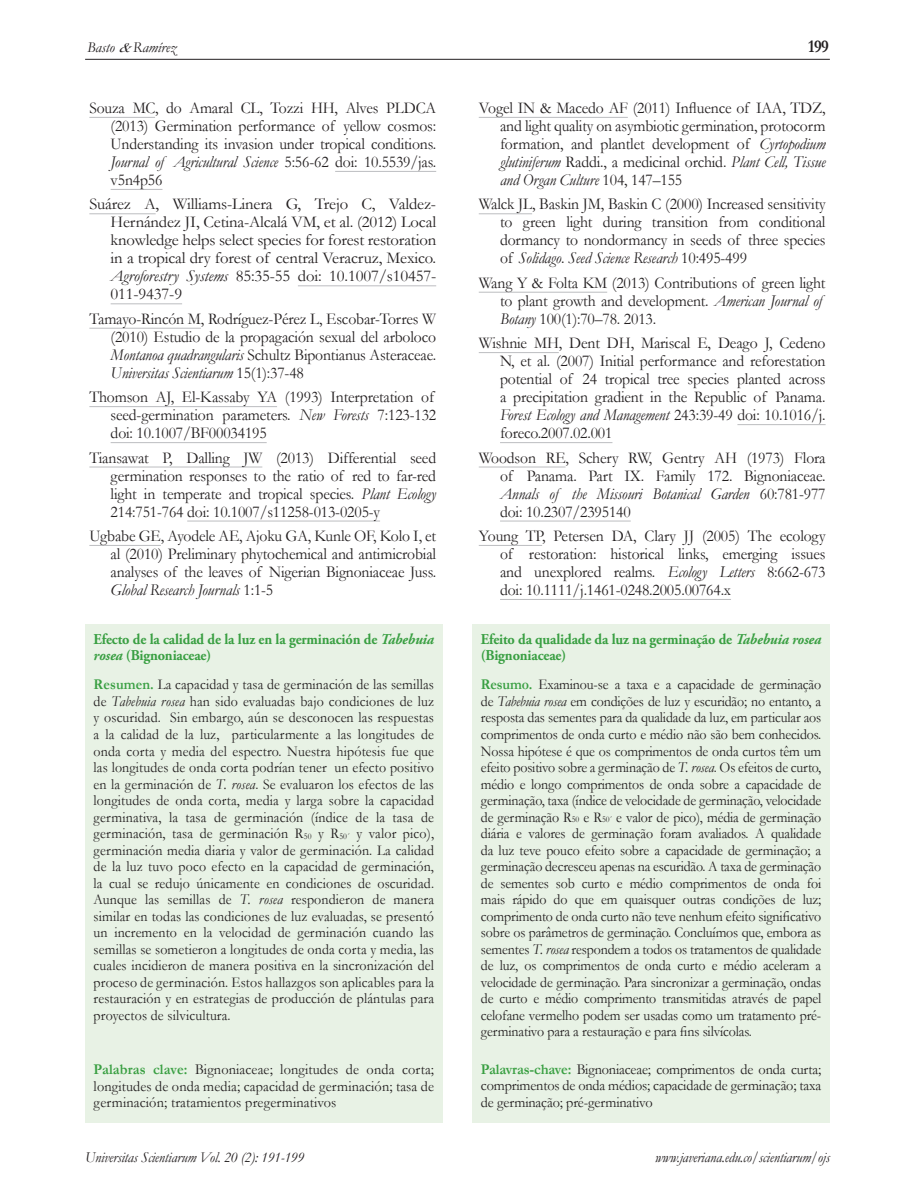
<style>
.page{position:relative;width:915px;height:1191px;background:#fff}
.page>*{position:absolute;margin:0;border:0;box-sizing:border-box;transform-origin:0 0}
.t1{font:700 18px "Garamond";color:#231f20;scale:.9 1}
.TEXTOreferencias{font:16.5px/18px "Garamond";letter-spacing:-.01em;color:#231f20;text-align:justify;scale:.95 1}
.TEXTOreferencias-2{font:16.5px/18px "Garamond";letter-spacing:-.01em;color:#231f20;text-align:justify}
.TEXTOcorrido{font:15px/16.5px "Garamond";letter-spacing:.01em;color:#231f20;text-align:justify;scale:.93 1}
.TEXTOcorrido-2{font:15px/16.5px "Garamond";letter-spacing:.01em;color:#231f20;text-align:justify;scale:.95 1}
.TEXTOcorrido-3{font:700 15px/16.5px "Adobe Garamond Pro";letter-spacing:-.01em;color:#399f42;scale:.95 1}
.t2{font:italic 15px "Garamond";letter-spacing:-.01em;color:#231f20;scale:.95 1}
.t3{font:italic 15px "Garamond";letter-spacing:-.01em;color:#231f20}
.s1{font-style:inherit}
.s2{font-style:italic}
.s3{font-weight:700;color:#399f42}
.s4{font-size:8.7px}
</style>
<div class="page">
<hr style="left:85px;top:59px;width:744px;height:1px;background:#231f20">
<hr style="left:89px;top:117px;width:66px;height:1px;background:#bcbdc0">
<hr style="left:335px;top:171px;width:101px;height:1px;background:#bcbdc0">
<hr style="left:111px;top:189px;width:51px;height:1px;background:#bcbdc0">
<hr style="left:89px;top:213px;width:67px;height:1px;background:#bcbdc0">
<hr style="left:298px;top:285px;width:138px;height:1px;background:#bcbdc0">
<hr style="left:111px;top:303px;width:71px;height:1px;background:#bcbdc0">
<hr style="left:89px;top:328px;width:112px;height:1px;background:#bcbdc0">
<hr style="left:89px;top:406px;width:188px;height:1px;background:#bcbdc0">
<hr style="left:111px;top:442px;width:155px;height:1px;background:#bcbdc0">
<hr style="left:89px;top:467px;width:173px;height:1px;background:#bcbdc0">
<hr style="left:187px;top:521px;width:193px;height:1px;background:#bcbdc0">
<hr style="left:89px;top:545px;width:72px;height:1px;background:#bcbdc0">
<hr style="left:478px;top:117px;width:149px;height:1px;background:#bcbdc0">
<hr style="left:478px;top:213px;width:54px;height:1px;background:#bcbdc0">
<hr style="left:478px;top:292px;width:129px;height:1px;background:#bcbdc0">
<hr style="left:478px;top:352px;width:80px;height:1px;background:#bcbdc0">
<hr style="left:737px;top:424px;width:88px;height:1px;background:#bcbdc0">
<hr style="left:500px;top:442px;width:112px;height:1px;background:#bcbdc0">
<hr style="left:478px;top:467px;width:87px;height:1px;background:#bcbdc0">
<hr style="left:500px;top:521px;width:130px;height:1px;background:#bcbdc0">
<hr style="left:478px;top:545px;width:64px;height:1px;background:#bcbdc0">
<hr style="left:500px;top:599px;width:230px;height:1px;background:#bcbdc0">
<div style="left:85px;top:624px;width:357px;height:499px;background:#e8f2e5"></div>
<div style="left:472px;top:624px;width:357px;height:499px;background:#e8f2e5"></div>
<p class="t3" style="left:87px;top:37px;width:91px">Basto <span class="s1">&amp;</span>Ramírez</p>
<p class="t1" style="left:807px;top:34px;width:25px">199</p>
<p class="TEXTOreferencias" style="left:111px;top:98px;width:344px;text-indent:-21px">Souza MC, do Amaral CL, Tozzi HH, Alves PLDCA (2013) Germination performance of yellow cosmos:<br>Understanding its invasion under tropical conditions.<br><span class="s2">Journal of Agricultural Science</span> 5:56-62 doi: 10.5539/jas. v5n4p56</p>
<p class="TEXTOreferencias-2" style="left:111px;top:195px;width:327px;text-indent:-21px">Suárez A, Williams-Linera G, Trejo C, Valdez-Hernández JI, Cetina-Alcalá VM, et al. (2012) Local knowledge helps select species for forest restoration in a tropical dry forest of central Veracruz, Mexico.<br><span class="s2">Agroforestry Systems</span> 85:35-55 doi: 10.1007/s10457- 011-9437-9</p>
<p class="TEXTOreferencias" style="left:111px;top:309px;width:344px;text-indent:-21px">Tamayo-Rincón M, Rodríguez-Pérez L, Escobar-Torres W (2010) Estudio de la propagación sexual del arboloco <span class="s2">Montanoa quadrangularis</span> Schultz Bipontianus Asteraceae.<br><span class="s2">Universitas Scientiarum</span> 15(1):37-48</p>
<p class="TEXTOreferencias" style="left:111px;top:387px;width:344px;text-align:left;text-indent:-21px">Thomson AJ, El-Kassaby YA (1993) Interpretation of seed-germination parameters. <span class="s2">New Forests</span> 7:123-132 doi: 10.1007/BF00034195</p>
<p class="TEXTOreferencias" style="left:111px;top:448px;width:344px;text-indent:-21px">Tiansawat P, Dalling JW (2013) Differential seed germination responses to the ratio of red to far-red light in temperate and tropical species. <span class="s2">Plant Ecology </span>214:751-764 doi: 10.1007/s11258-013-0205-y</p>
<p class="TEXTOreferencias" style="left:111px;top:526px;width:344px;text-indent:-21px">Ugbabe GE, Ayodele AE, Ajoku GA, Kunle OF, Kolo I, et al (2010) Preliminary phytochemical and antimicrobial analyses of the leaves of Nigerian Bignoniaceae Juss.<br><span class="s2">Global Research Journals</span> 1:1-5</p>
<p class="TEXTOreferencias" style="left:500px;top:98px;width:344px;text-indent:-21px">Vogel IN &amp; Macedo AF (2011) Influence of IAA, TDZ, and light quality on asymbiotic germination, protocorm formation, and plantlet development of <span class="s2">Cyrtopodium glutiniferum</span> Raddi., a medicinal orchid. <span class="s2">Plant Cell, Tissue and Organ Culture</span> 104, 147–155</p>
<p class="TEXTOreferencias" style="left:500px;top:195px;width:344px;text-indent:-21px">Walck JL, Baskin JM, Baskin C (2000) Increased sensitivity to green light during transition from conditional dormancy to nondormancy in seeds of three species of <span class="s2">Solidago</span>. <span class="s2">Seed Science Research</span> 10:495-499</p>
<p class="TEXTOreferencias" style="left:500px;top:273px;width:344px;text-align:left;text-indent:-21px">Wang Y &amp; Folta KM (2013) Contributions of green light to plant growth and development. <span class="s2">American Journal of<br>Botany</span> 100(1):70–78. 2013.</p>
<p class="TEXTOreferencias" style="left:500px;top:333px;width:344px;text-indent:-21px">Wishnie MH, Dent DH, Mariscal E, Deago J, Cedeno N, et al. (2007) Initial performance and reforestation potential of 24 tropical tree species planted across a precipitation gradient in the Republic of Panama.<br><span class="s2">Forest Ecology and Management</span> 243:39-49 doi: 10.1016/j. foreco.2007.02.001</p>
<p class="TEXTOreferencias" style="left:500px;top:448px;width:344px;text-indent:-21px">Woodson RE, Schery RW, Gentry AH (1973) Flora of Panama. Part IX. Family 172. Bignoniaceae.<br><span class="s2">Annals of the Missouri Botanical Garden</span> 60:781-977 doi: 10.2307/2395140</p>
<p class="TEXTOreferencias" style="left:500px;top:526px;width:344px;text-indent:-21px">Young TP, Petersen DA, Clary JJ (2005) The ecology of restoration: historical links, emerging issues and unexplored realms. <span class="s2">Ecology Letters</span> 8:662-673 doi: 10.1111/j.1461-0248.2005.00764.x</p>
<p class="TEXTOcorrido-3" style="left:94px;top:631px;width:360px">Efecto de la calidad de la luz en la germinación de <span class="s2">Tabebuia rosea</span> (Bignoniaceae)</p>
<p class="TEXTOcorrido" style="left:94px;top:676px;width:367px"><span class="s3">Resumen.</span> La capacidad y tasa de germinación de las semillas de <span class="s2">Tabebuia rosea</span> han sido evaluadas bajo condiciones de luz y oscuridad. Sin embargo, aún se desconocen las respuestas a la calidad de la luz, particularmente a las longitudes de onda corta y media del espectro. Nuestra hipótesis fue que las longitudes de onda corta podrían tener un efecto positivo en la germinación de <span class="s2">T. rosea</span>. Se evaluaron los efectos de las longitudes de onda corta, media y larga sobre la capacidad germinativa, la tasa de germinación (índice de la tasa de germinación, tasa de germinación R<span class="s4">50</span> y R<span class="s4">50´</span> y valor pico), germinación media diaria y valor de germinación. La calidad de la luz tuvo poco efecto en la capacidad de germinación, la cual se redujo únicamente en condiciones de oscuridad.<br>Aunque las semillas de <span class="s2">T. rosea</span> respondieron de manera similar en todas las condiciones de luz evaluadas, se presentó un incremento en la velocidad de germinación cuando las semillas se sometieron a longitudes de onda corta y media, las cuales incidieron de manera positiva en la sincronización del proceso de germinación. Estos hallazgos son aplicables para la restauración y en estrategias de producción de plántulas para proyectos de silvicultura.</p>
<p class="TEXTOcorrido-2" style="left:94px;top:1061px;width:360px"><span class="s3">Palabras clave:</span> Bignoniaceae; longitudes de onda corta; longitudes de onda media; capacidad de germinación; tasa de germinación; tratamientos pregerminativos</p>
<p class="TEXTOcorrido-3" style="left:480px;top:631px;width:360px">Efeito da qualidade da luz na germinação de <span class="s2">Tabebuia rosea </span>(Bignoniaceae)</p>
<p class="TEXTOcorrido" style="left:480px;top:676px;width:367px"><span class="s3">Resumo.</span> Examinou-se a taxa e a capacidade de germinação de <span class="s2">Tabebuia rosea</span> em condições de luz y escuridão; no entanto, a resposta das sementes para da qualidade da luz, em particular aos comprimentos de onda curto e médio não são bem conhecidos.<br>Nossa hipótese é que os comprimentos de onda curtos têm um efeito positivo sobre a germinação de <span class="s2">T. rosea</span>. Os efeitos de curto, médio e longo comprimentos de onda sobre a capacidade de germinação, taxa (índice de velocidade de germinação, velocidade de germinação R<span class="s4">50</span> e R<span class="s4">50´</span> e valor de pico), média de germinação diária e valores de germinação foram avaliados. A qualidade da luz teve pouco efeito sobre a capacidade de germinação; a germinação decresceu apenas na escuridão. A taxa de germinação de sementes sob curto e médio comprimentos de onda foi mais rápido do que em quaisquer outras condições de luz; comprimento de onda curto não teve nenhum efeito significativo sobre os parâmetros de germinação. Concluímos que, embora as sementes <span class="s2">T. rosea</span> respondem a todos os tratamentos de qualidade de luz, os comprimentos de onda curto e médio aceleram a velocidade de germinação. Para sincronizar a germinação, ondas de curto e médio comprimento transmitidas através de papel celofane vermelho podem ser usadas como um tratamento pré&shy;germinativo para a restauração e para fins silvícolas.</p>
<p class="TEXTOcorrido-2" style="left:480px;top:1060px;width:360px"><span class="s3">Palavras-chave:</span> Bignoniaceae; comprimentos de onda curta; comprimentos de onda médios; capacidade de germinação; taxa de germinação; pré-germinativo</p>
<p class="t2" style="left:85px;top:1146px;width:232px">Universitas Scientiarum Vol. 20 (2): 191-199</p>
<p class="t2" style="left:655px;top:1146px;width:185px">www.javeriana.edu.co/scientiarum/ojs</p>
</div>
